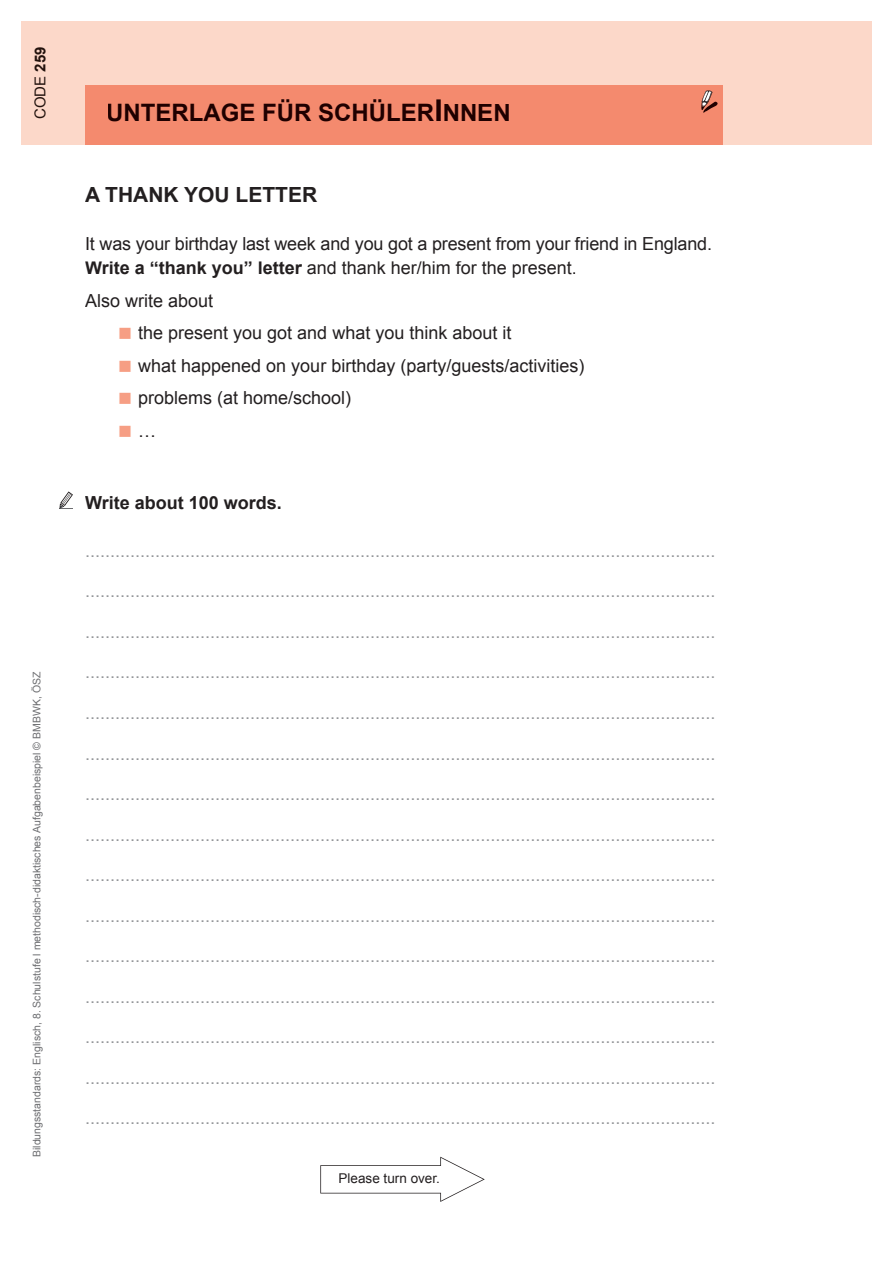
<style>
.page{position:relative;width:893px;height:1263px;background:#fff}
.page>*{position:absolute;margin:0;border:0;box-sizing:border-box;transform-origin:0 0}
.t1{font:700 24px "Arial";color:#1f0000}
.t2{font:700 21px "Arial";color:#231f20}
.t3{font:18px "Arial";color:#939598}
.t4{font:18px/24px "Arial";color:#231f20}
.t5{font:700 18px "Arial";color:#231f20}
.t6{font:15px "Arial";color:#22120d}
.t7{font:13.5px "Arial";color:#231f20}
.t8{font:10.5px "Arial";color:#6c6d70}
.s1{font-weight:700}
.s2{font-size:30px}
.s3{color:#f69e84}
</style>
<div class="page">
<svg style="left:59px;top:491px;width:14px;height:18px"></svg>
<div style="left:21px;top:21px;width:851px;height:124px;background:#fcd8c9"></div>
<div style="left:85px;top:85px;width:638px;height:60px;background:#f48a6e"></div>
<svg style="left:701px;top:90px;width:17px;height:23px"></svg>
<svg style="left:320px;top:1157px;width:165px;height:45px"></svg>
<p class="t6" style="left:31px;top:119px;width:74px;rotate:-90deg">CODE <span class="s1">259</span></p>
<p class="t8" style="left:30px;top:1157px;width:487px;rotate:-90deg">Bildungsstandards: Englisch, 8. Schulstufe l methodisch-didaktisches Aufgabenbeispiel © BMBWK, ÖSZ</p>
<h1 class="t1" style="left:106px;top:97px;width:406px">UNTERLAGE FÜR SCHÜLER<span class="s2">I</span>NNEN</h1>
<p class="t2" style="left:85px;top:181px;width:234px">A THANK YOU LETTER</p>
<p class="t4" style="left:85px;top:232px;width:628px">It was your birthday last week and you got a present from your friend in England.<br><span class="s1">Write a “thank you” letter</span> and thank her/him for the present.</p>
<p class="t4" style="left:85px;top:289px;width:130px">Also write about</p>
<p class="t4" style="left:119px;top:321px;width:394px"><span class="s3">■</span> the present you got and what you think about it</p>
<p class="t4" style="left:119px;top:354px;width:467px"><span class="s3">■</span> what happened on your birthday (party/guests/activities)</p>
<p class="t4" style="left:119px;top:386px;width:234px"><span class="s3">■</span> problems (at home/school)</p>
<p class="t4" style="left:119px;top:419px;width:39px"><span class="s3">■</span> …</p>
<p class="t5" style="left:85px;top:491px;width:198px">Write about 100 words.</p>
<p class="t3" style="left:85px;top:539px;width:632px">..............................................................................................................................</p>
<p class="t3" style="left:85px;top:579px;width:632px">..............................................................................................................................</p>
<p class="t3" style="left:85px;top:620px;width:632px">..............................................................................................................................</p>
<p class="t3" style="left:85px;top:660px;width:632px">..............................................................................................................................</p>
<p class="t3" style="left:85px;top:701px;width:632px">..............................................................................................................................</p>
<p class="t3" style="left:85px;top:741px;width:632px">..............................................................................................................................</p>
<p class="t3" style="left:85px;top:782px;width:632px">..............................................................................................................................</p>
<p class="t3" style="left:85px;top:822px;width:632px">..............................................................................................................................</p>
<p class="t3" style="left:85px;top:863px;width:632px">..............................................................................................................................</p>
<p class="t3" style="left:85px;top:903px;width:632px">..............................................................................................................................</p>
<p class="t3" style="left:85px;top:944px;width:632px">..............................................................................................................................</p>
<p class="t3" style="left:85px;top:984px;width:632px">..............................................................................................................................</p>
<p class="t3" style="left:85px;top:1025px;width:632px">..............................................................................................................................</p>
<p class="t3" style="left:85px;top:1065px;width:632px">..............................................................................................................................</p>
<p class="t3" style="left:85px;top:1106px;width:632px">..............................................................................................................................</p>
<p class="t7" style="left:339px;top:1169px;width:103px">Please turn over.</p>
</div>
